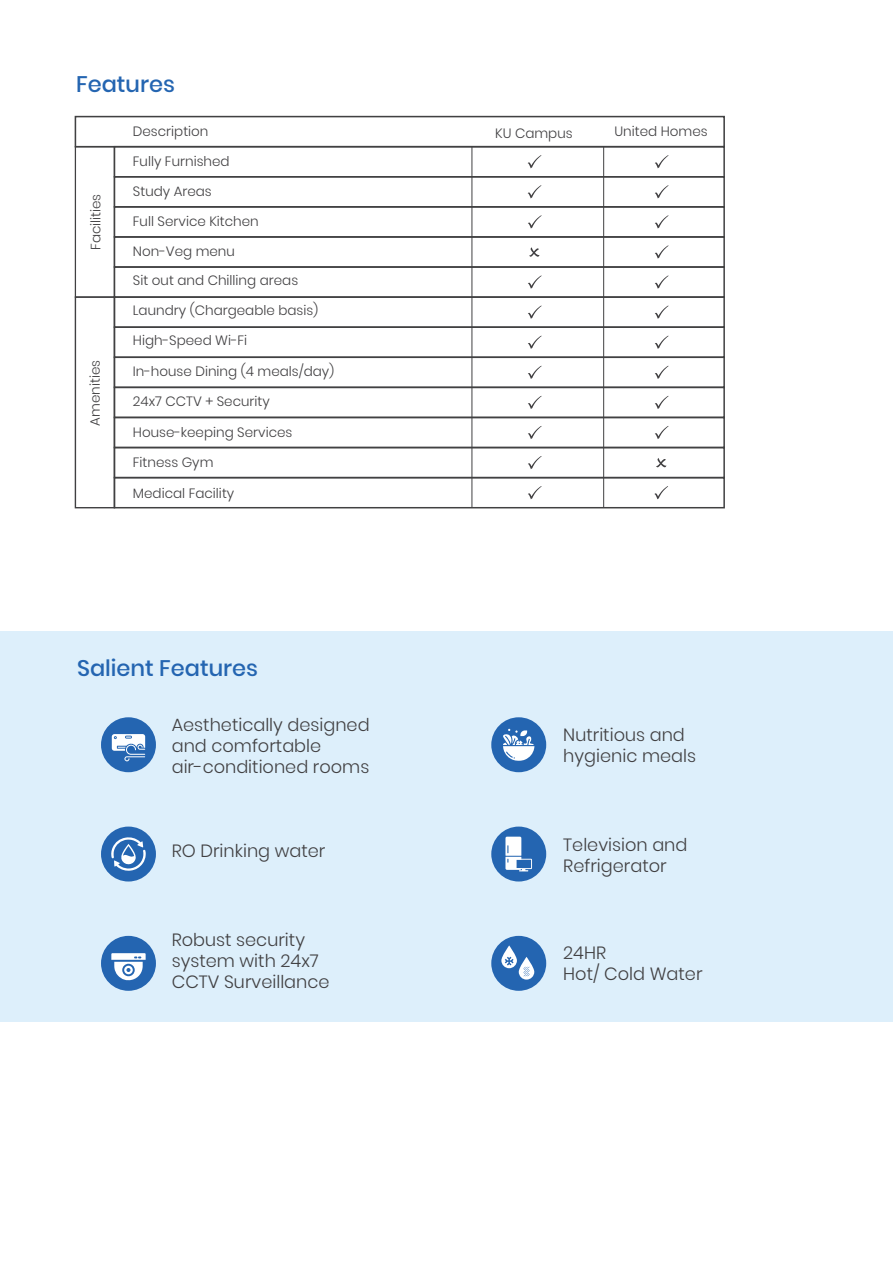
<style>
.page{position:relative;width:893px;height:1263px;background:#fff}
.page>*{position:absolute;margin:0;border:0;box-sizing:border-box;transform-origin:0 0}
.t1{font:500 22.5px "Poppins";color:#2465b1}
.t2{font:300 17.7px/21.3px "Poppins";color:#414042}
.t3{font:300 13.5px/29.7px "Poppins";color:#414042}
</style>
<div class="page">
<div style="left:0;top:631px;width:893px;height:391px;background:#ddeffb"></div>
<svg style="left:528px;top:155px;width:13px;height:13px"></svg>
<svg style="left:528px;top:215px;width:14px;height:14px"></svg>
<svg style="left:528px;top:275px;width:14px;height:14px"></svg>
<svg style="left:528px;top:305px;width:14px;height:14px"></svg>
<svg style="left:655px;top:155px;width:13px;height:13px"></svg>
<svg style="left:655px;top:185px;width:13px;height:13px"></svg>
<svg style="left:528px;top:185px;width:13px;height:13px"></svg>
<svg style="left:655px;top:215px;width:13px;height:14px"></svg>
<svg style="left:655px;top:245px;width:13px;height:14px"></svg>
<svg style="left:655px;top:275px;width:13px;height:14px"></svg>
<svg style="left:655px;top:305px;width:13px;height:14px"></svg>
<svg style="left:528px;top:336px;width:14px;height:13px"></svg>
<svg style="left:655px;top:336px;width:13px;height:13px"></svg>
<svg style="left:528px;top:366px;width:14px;height:13px"></svg>
<svg style="left:655px;top:366px;width:13px;height:13px"></svg>
<svg style="left:528px;top:396px;width:14px;height:13px"></svg>
<svg style="left:528px;top:456px;width:14px;height:13px"></svg>
<svg style="left:528px;top:486px;width:14px;height:13px"></svg>
<svg style="left:654px;top:486px;width:14px;height:13px"></svg>
<svg style="left:655px;top:396px;width:13px;height:13px"></svg>
<svg style="left:655px;top:426px;width:13px;height:13px"></svg>
<svg style="left:528px;top:426px;width:14px;height:13px"></svg>
<svg style="left:529px;top:247px;width:11px;height:10px"></svg>
<svg style="left:656px;top:458px;width:10px;height:9px"></svg>
<hr style="left:472px;top:147px;width:1px;height:361px;background:#414142">
<hr style="left:603px;top:147px;width:1px;height:361px;background:#414142">
<div style="left:75px;top:146px;width:40px;height:152px;border:1px solid #414042"></div>
<div style="left:75px;top:296px;width:40px;height:212px;border:1px solid #414042"></div>
<div style="left:75px;top:116px;width:650px;height:31px;border:2px solid #414142"></div>
<div style="left:114px;top:146px;width:611px;height:31px;border:2px solid #414142"></div>
<div style="left:114px;top:176px;width:611px;height:32px;border:2px solid #414142"></div>
<div style="left:114px;top:206px;width:611px;height:32px;border:2px solid #414142"></div>
<div style="left:114px;top:236px;width:611px;height:32px;border:2px solid #414142"></div>
<div style="left:114px;top:266px;width:611px;height:32px;border:2px solid #414142"></div>
<div style="left:114px;top:296px;width:611px;height:32px;border:2px solid #414142"></div>
<div style="left:114px;top:326px;width:611px;height:32px;border:2px solid #414142"></div>
<div style="left:114px;top:356px;width:611px;height:32px;border:2px solid #414142"></div>
<div style="left:114px;top:387px;width:611px;height:31px;border:2px solid #414142"></div>
<div style="left:114px;top:417px;width:611px;height:31px;border:2px solid #414142"></div>
<div style="left:114px;top:447px;width:611px;height:31px;border:2px solid #414142"></div>
<div style="left:114px;top:477px;width:611px;height:31px;border:2px solid #414142"></div>
<div style="left:101px;top:717px;width:55px;height:55px;background:#2465b1;border-radius:50%"></div>
<svg style="left:112px;top:734px;width:33px;height:27px"></svg>
<div style="left:491px;top:717px;width:55px;height:55px;background:#2465b1;border-radius:50%"></div>
<svg style="left:503px;top:729px;width:31px;height:32px"></svg>
<div style="left:101px;top:826px;width:55px;height:55px;background:#2465b1;border-radius:50%"></div>
<svg style="left:111px;top:837px;width:35px;height:34px"></svg>
<div style="left:491px;top:826px;width:55px;height:55px;background:#2465b1;border-radius:50%"></div>
<svg style="left:505px;top:837px;width:27px;height:34px"></svg>
<div style="left:101px;top:936px;width:55px;height:55px;background:#2465b1;border-radius:50%"></div>
<svg style="left:111px;top:953px;width:35px;height:28px"></svg>
<div style="left:491px;top:936px;width:55px;height:55px;background:#2465b1;border-radius:50%"></div>
<svg style="left:501px;top:945px;width:16px;height:23px"></svg>
<svg style="left:505px;top:957px;width:9px;height:8px"></svg>
<svg style="left:519px;top:957px;width:15px;height:22px"></svg>
<svg style="left:524px;top:967px;width:5px;height:9px"></svg>
<h1 class="t1" style="left:76px;top:71px;width:100px">Features</h1>
<p class="t3" style="left:133px;top:117px;width:77px">Description</p>
<p class="t3" style="left:495px;top:118px;width:79px">KU Campus</p>
<p class="t3" style="left:133px;top:147px;width:127px">Fully Furnished<br>Study Areas<br>Full Service Kitchen</p>
<p class="t3" style="left:133px;top:236px;width:187px">Non-Veg menu<br>Sit out and Chilling areas<br>Laundry (Chargeable basis)<br>High-Speed Wi-Fi</p>
<p class="t3" style="left:133px;top:356px;width:203px">In-house Dining (4 meals/day)</p>
<p class="t3" style="left:133px;top:387px;width:138px">24x7 CCTV + Security</p>
<p class="t3" style="left:133px;top:417px;width:161px">House-keeping Services</p>
<p class="t3" style="left:133px;top:448px;width:82px">Fitness Gym</p>
<p class="t3" style="left:133px;top:478px;width:103px">Medical Facility</p>
<p class="t3" style="left:81px;top:250px;width:58px;rotate:-90deg">Facilities</p>
<p class="t3" style="left:80px;top:426px;width:67px;rotate:-90deg">Amenities</p>
<p class="t3" style="left:614px;top:117px;width:95px">United Homes</p>
<h1 class="t1" style="left:77px;top:655px;width:182px">Salient Features</h1>
<h2 class="t2" style="left:172px;top:714px;width:199px">Aesthetically designed and comfortable air-conditioned rooms</h2>
<h2 class="t2" style="left:563px;top:724px;width:134px">Nutritious and hygienic meals</h2>
<h2 class="t2" style="left:172px;top:840px;width:155px">RO Drinking water</h2>
<h2 class="t2" style="left:172px;top:929px;width:159px">Robust security system with 24x7<br>CCTV Surveillance</h2>
<h2 class="t2" style="left:563px;top:834px;width:126px">Television and<br>Refrigerator</h2>
<h2 class="t2" style="left:563px;top:942px;width:141px">24HR<br>Hot/ Cold Water</h2>
</div>
